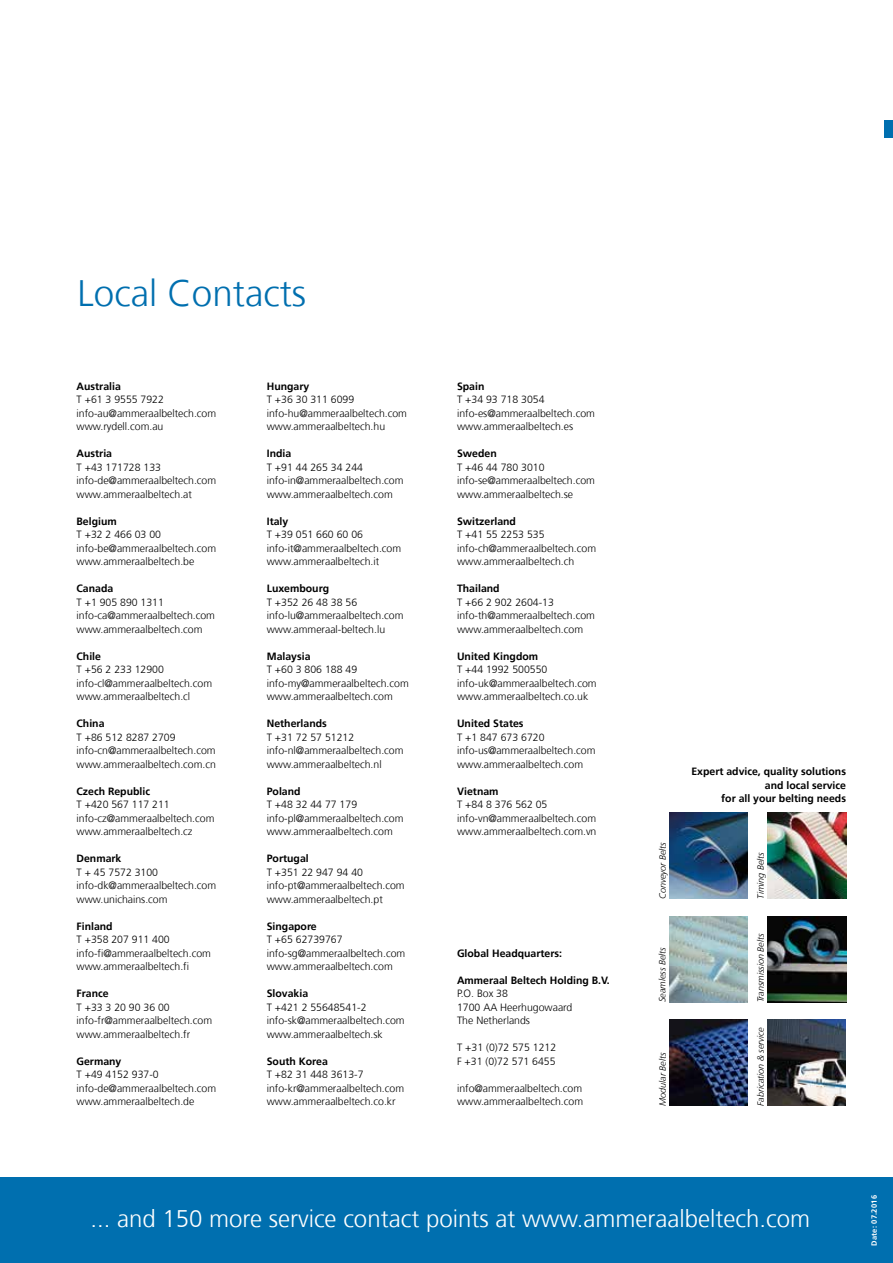
<style>
.page{position:relative;width:893px;height:1263px;background:#fff}
.page>*{position:absolute;margin:0;border:0;box-sizing:border-box;transform-origin:0 0}
.t1{font:300 36.75px "Frutiger";color:#006faf}
.t2{font:300 24px "Frutiger";color:#fff}
.t3{font:300 10.5px/13.5px "Frutiger";color:#000}
.t4{font:700 10.5px/13.5px "Frutiger";color:#000;text-align:right}
.t5{font:italic 300 9px "Frutiger";color:#000}
.t6{font:700 7.5px "Frutiger";letter-spacing:.03em;color:#fff}
</style>
<div class="page">
<div style="left:884px;top:121px;width:9px;height:17px;background:#006faf"></div>
<img style="left:768px;top:916px;width:78px;height:86px">
<img style="left:669px;top:916px;width:79px;height:86px">
<img style="left:768px;top:812px;width:78px;height:87px">
<img style="left:670px;top:812px;width:78px;height:87px">
<img style="left:670px;top:1019px;width:78px;height:87px">
<img style="left:767px;top:1019px;width:79px;height:87px">
<div style="left:0;top:1178px;width:893px;height:85px;background:#006faf"></div>
<h1 class="t1" style="left:78px;top:272px;width:230px">Local Contacts</h1>
<p class="t4" style="left:77px;top:379px;width:46px">Australia</p>
<p class="t3" style="left:77px;top:393px;width:141px">T +61 3 9555 7922 info-au@ammeraalbeltech.com www.rydell.com.au</p>
<p class="t4" style="left:77px;top:447px;width:37px">Austria</p>
<p class="t3" style="left:77px;top:460px;width:141px">T +43 171728 133 info-de@ammeraalbeltech.com www.ammeraalbeltech.at</p>
<p class="t4" style="left:77px;top:514px;width:42px">Belgium</p>
<p class="t3" style="left:77px;top:528px;width:141px">T +32 2 466 03 00 info-be@ammeraalbeltech.com www.ammeraalbeltech.be</p>
<p class="t4" style="left:77px;top:582px;width:38px">Canada</p>
<p class="t3" style="left:77px;top:595px;width:140px">T +1 905 890 1311 info-ca@ammeraalbeltech.com www.ammeraalbeltech.com</p>
<p class="t4" style="left:77px;top:649px;width:26px">Chile</p>
<p class="t3" style="left:77px;top:663px;width:137px">T +56 2 233 12900 info-cl@ammeraalbeltech.com www.ammeraalbeltech.cl</p>
<p class="t4" style="left:77px;top:717px;width:30px">China</p>
<p class="t3" style="left:77px;top:730px;width:141px">T +86 512 8287 2709 info-cn@ammeraalbeltech.com www.ammeraalbeltech.com.cn</p>
<p class="t4" style="left:77px;top:784px;width:75px">Czech Republic</p>
<p class="t3" style="left:77px;top:798px;width:139px">T +420 567 117 211 info-cz@ammeraalbeltech.com www.ammeraalbeltech.cz</p>
<p class="t4" style="left:77px;top:852px;width:46px">Denmark</p>
<p class="t3" style="left:77px;top:865px;width:141px">T + 45 7572 3100 info-dk@ammeraalbeltech.com www.unichains.com</p>
<p class="t4" style="left:77px;top:919px;width:38px">Finland</p>
<p class="t3" style="left:77px;top:933px;width:136px">T +358 207 911 400 info-fi@ammeraalbeltech.com www.ammeraalbeltech.fi</p>
<p class="t4" style="left:77px;top:987px;width:34px">France</p>
<p class="t3" style="left:77px;top:1000px;width:137px">T +33 3 20 90 36 00 info-fr@ammeraalbeltech.com www.ammeraalbeltech.fr</p>
<p class="t4" style="left:77px;top:1054px;width:46px">Germany</p>
<p class="t3" style="left:77px;top:1068px;width:141px">T +49 4152 937-0 info-de@ammeraalbeltech.com www.ammeraalbeltech.de</p>
<p class="t4" style="left:267px;top:379px;width:44px">Hungary</p>
<p class="t3" style="left:267px;top:393px;width:142px">T +36 30 311 6099 info-hu@ammeraalbeltech.com www.ammeraalbeltech.hu</p>
<p class="t4" style="left:267px;top:447px;width:26px">India</p>
<p class="t3" style="left:267px;top:460px;width:138px">T +91 44 265 34 244 info-in@ammeraalbeltech.com www.ammeraalbeltech.com</p>
<p class="t4" style="left:267px;top:514px;width:23px">Italy</p>
<p class="t3" style="left:267px;top:528px;width:136px">T +39 051 660 60 06 info-it@ammeraalbeltech.com www.ammeraalbeltech.it</p>
<p class="t4" style="left:267px;top:582px;width:64px">Luxembourg</p>
<p class="t3" style="left:267px;top:595px;width:138px">T +352 26 48 38 56 info-lu@ammeraalbeltech.com www.ammeraal-beltech.lu</p>
<p class="t4" style="left:267px;top:649px;width:45px">Malaysia</p>
<p class="t3" style="left:267px;top:663px;width:143px">T +60 3 806 188 49 info-my@ammeraalbeltech.com www.ammeraalbeltech.com</p>
<p class="t4" style="left:267px;top:717px;width:62px">Netherlands</p>
<p class="t3" style="left:267px;top:730px;width:138px">T +31 72 57 51212 info-nl@ammeraalbeltech.com www.ammeraalbeltech.nl</p>
<p class="t4" style="left:267px;top:784px;width:35px">Poland</p>
<p class="t3" style="left:267px;top:798px;width:138px">T +48 32 44 77 179 info-pl@ammeraalbeltech.com www.ammeraalbeltech.com</p>
<p class="t4" style="left:267px;top:852px;width:44px">Portugal</p>
<p class="t3" style="left:267px;top:865px;width:139px">T +351 22 947 94 40 info-pt@ammeraalbeltech.com www.ammeraalbeltech.pt</p>
<p class="t4" style="left:267px;top:919px;width:51px">Singapore</p>
<p class="t3" style="left:267px;top:933px;width:140px">T +65 62739767 info-sg@ammeraalbeltech.com www.ammeraalbeltech.com</p>
<p class="t4" style="left:267px;top:987px;width:43px">Slovakia</p>
<p class="t3" style="left:267px;top:1000px;width:139px">T +421 2 55648541-2 info-sk@ammeraalbeltech.com www.ammeraalbeltech.sk</p>
<p class="t4" style="left:267px;top:1054px;width:63px">South Korea</p>
<p class="t3" style="left:267px;top:1068px;width:139px">T +82 31 448 3613-7 info-kr@ammeraalbeltech.com www.ammeraalbeltech.co.kr</p>
<p class="t4" style="left:457px;top:379px;width:29px">Spain</p>
<p class="t3" style="left:457px;top:393px;width:139px">T +34 93 718 3054 info-es@ammeraalbeltech.com www.ammeraalbeltech.es</p>
<p class="t4" style="left:457px;top:447px;width:41px">Sweden</p>
<p class="t3" style="left:457px;top:460px;width:139px">T +46 44 780 3010 info-se@ammeraalbeltech.com www.ammeraalbeltech.se</p>
<p class="t4" style="left:457px;top:514px;width:60px">Switzerland</p>
<p class="t3" style="left:457px;top:528px;width:141px">T +41 55 2253 535 info-ch@ammeraalbeltech.com www.ammeraalbeltech.ch</p>
<p class="t4" style="left:457px;top:582px;width:44px">Thailand</p>
<p class="t3" style="left:457px;top:595px;width:139px">T +66 2 902 2604-13 info-th@ammeraalbeltech.com www.ammeraalbeltech.com</p>
<p class="t4" style="left:457px;top:649px;width:83px">United Kingdom</p>
<p class="t3" style="left:457px;top:663px;width:141px">T +44 1992 500550 info-uk@ammeraalbeltech.com www.ammeraalbeltech.co.uk</p>
<p class="t4" style="left:457px;top:717px;width:68px">United States</p>
<p class="t3" style="left:457px;top:730px;width:140px">T +1 847 673 6720 info-us@ammeraalbeltech.com www.ammeraalbeltech.com</p>
<p class="t4" style="left:457px;top:784px;width:43px">Vietnam</p>
<p class="t3" style="left:457px;top:798px;width:141px">T +84 8 376 562 05 info-vn@ammeraalbeltech.com www.ammeraalbeltech.com.vn</p>
<p class="t4" style="left:457px;top:946px;width:107px">Global Headquarters:</p>
<p class="t4" style="left:457px;top:973px;width:154px">Ammeraal Beltech Holding B.V.</p>
<p class="t3" style="left:457px;top:987px;width:117px">P.O. Box 38<br>1700 AA Heerhugowaard<br>The Netherlands</p>
<p class="t3" style="left:457px;top:1041px;width:101px">T +31 (0)72 575 1212<br>F +31 (0)72 571 6455</p>
<p class="t3" style="left:457px;top:1081px;width:127px">info@ammeraalbeltech.com www.ammeraalbeltech.com</p>
<p class="t4" style="left:691px;top:765px;width:156px">Expert advice, quality solutions and local service<br>for all your belting needs</p>
<p class="t5" style="left:658px;top:899px;width:58px;rotate:-90deg">Conveyor Belts</p>
<p class="t5" style="left:755px;top:899px;width:48px;rotate:-90deg">Timing Belts</p>
<p class="t5" style="left:657px;top:1002px;width:57px;rotate:-90deg">Seamless Belts</p>
<p class="t5" style="left:658px;top:1106px;width:55px;rotate:-90deg">Modular Belts</p>
<p class="t5" style="left:755px;top:1002px;width:70px;rotate:-90deg">Transmission Belts</p>
<p class="t5" style="left:755px;top:1106px;width:80px;rotate:-90deg">Fabrication &amp; service</p>
<h2 class="t2" style="left:90px;top:1205px;width:721px">... and 150 more service contact points at www.ammeraalbeltech.com</h2>
<p class="t6" style="left:870px;top:1246px;width:52px;rotate:-90deg">Date: 07.2016</p>
</div>
